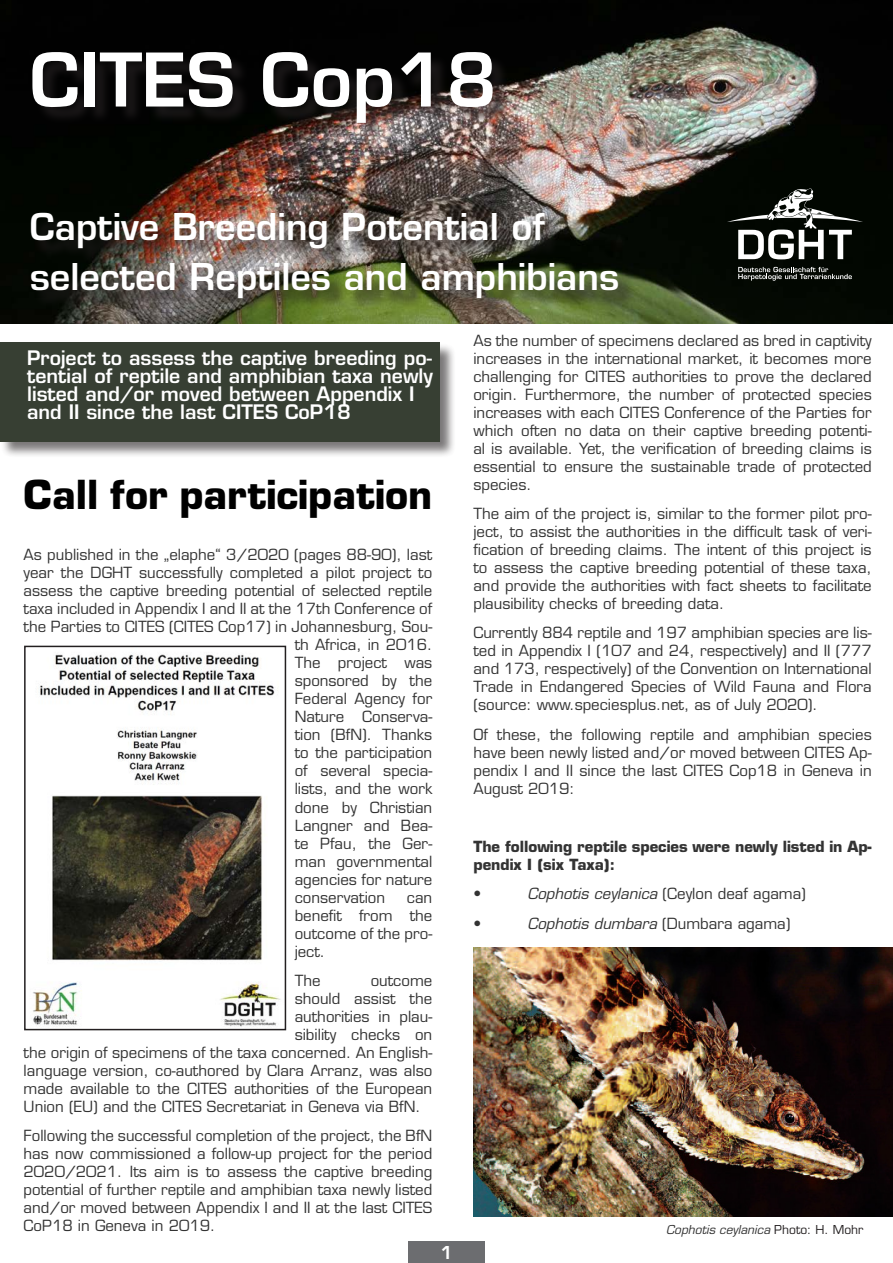
<style>
.page{position:relative;width:893px;height:1263px;background:#fff}
.page>*{position:absolute;margin:0;border:0;box-sizing:border-box;transform-origin:0 0}
.t1{font:600 72px "Eurostile LT";color:#fff}
.t2{font:700 39px "Eurostile LT";color:#000}
.t3{font:600 36px/50.4px "Eurostile LT";color:#fff}
.t4{font:600 19.5px/18px "Eurostile LT";color:#fff}
.t5{font:600 18px "Eurostile LT Pro";color:#fff}
.t6{font:15px/18px "Eurostile LT";color:#333;text-align:justify}
.t7{font:700 15px/18px "Eurostile LT";color:#333}
.t8{font:italic 15px "Eurostile LT";color:#333}
.t9{font:italic 12px "Eurostile LT";color:#333}
.s1{font-style:normal}
.s2{font-style:normal;color:#231f20}
</style>
<div class="page">
<img style="left:0;top:0;width:893px;height:323px">
<div style="left:408px;top:1242px;width:77px;height:21px;background:#6c6d70"></div>
<div style="left:0;top:343px;width:456px;height:115px;background:#231f20;opacity:.75"></div>
<div style="left:0;top:342px;width:439px;height:99px;background:#373f33"></div>
<svg style="left:738px;top:267px;width:114px;height:14px;background:#404440"></svg>
<svg style="left:727px;top:189px;width:136px;height:70px"></svg>
<div style="left:34px;top:54px;width:602px;height:262px;background:#231f20;opacity:.75"></div>
<img style="left:473px;top:948px;width:420px;height:268px">
<img style="left:33px;top:654px;width:248px;height:373px">
<div style="left:24px;top:646px;width:262px;height:384px;border:2px solid #231f20"></div>
<p class="t1" style="left:30px;top:35px;width:469px">CITES Cop18</p>
<p class="t3" style="left:30px;top:201px;width:591px">Captive Breeding Potential of selected Reptiles and amphibians</p>
<p class="t4" style="left:27px;top:349px;width:407px">Project to assess the captive breeding po&shy;tential of reptile and amphibian taxa newly listed and/or moved between Appendix I and II since the last CITES CoP18</p>
<p class="t2" style="left:24px;top:470px;width:410px">Call for participation</p>
<p class="t6" style="left:24px;top:546px;width:410px">As published in the „elaphe“ 3/2020 (pages 88-90), last</p>
<p class="t6" style="left:24px;top:564px;width:410px">year the DGHT successfully completed a pilot project to</p>
<p class="t6" style="left:24px;top:582px;width:410px">assess the captive breeding potential of selected reptile</p>
<p class="t6" style="left:24px;top:600px;width:410px">taxa included in Appendix I and II at the 17th Conference of</p>
<p class="t6" style="left:24px;top:618px;width:410px">the Parties to CITES (CITES Cop17) in Johannesburg, Sou-</p>
<p class="t6" style="left:295px;top:636px;width:139px">th Africa, in 2016.</p>
<p class="t6" style="left:295px;top:654px;width:139px">The project was</p>
<p class="t6" style="left:295px;top:672px;width:139px">sponsored by the</p>
<p class="t6" style="left:295px;top:690px;width:139px">Federal Agency for</p>
<p class="t6" style="left:295px;top:708px;width:139px">Nature Conserva-</p>
<p class="t6" style="left:295px;top:726px;width:139px">tion (BfN). Thanks</p>
<p class="t6" style="left:295px;top:744px;width:139px">to the participation</p>
<p class="t6" style="left:295px;top:762px;width:139px">of several specia-</p>
<p class="t6" style="left:295px;top:780px;width:139px">lists, and the work</p>
<p class="t6" style="left:295px;top:798px;width:139px">done by Christian</p>
<p class="t6" style="left:295px;top:816px;width:139px">Langner and Bea-</p>
<p class="t6" style="left:295px;top:834px;width:139px">te Pfau, the Ger-</p>
<p class="t6" style="left:295px;top:852px;width:139px">man governmental</p>
<p class="t6" style="left:295px;top:870px;width:139px">agencies for nature</p>
<p class="t6" style="left:295px;top:888px;width:92px">conservation</p>
<p class="t6" style="left:295px;top:888px;width:139px;text-indent:112px">can benefit from the outcome of the pro&shy;ject.</p>
<p class="t6" style="left:295px;top:971px;width:27px">The</p>
<p class="t6" style="left:371px;top:971px;width:63px">outcome</p>
<p class="t6" style="left:295px;top:989px;width:139px">should assist the</p>
<p class="t6" style="left:295px;top:1007px;width:139px">authorities in plau-</p>
<p class="t6" style="left:295px;top:1025px;width:139px">sibility checks on</p>
<p class="t6" style="left:24px;top:1043px;width:410px">the origin of specimens of the taxa concerned. An English-</p>
<p class="t6" style="left:24px;top:1061px;width:410px">language version, co-authored by Clara Arranz, was also</p>
<p class="t6" style="left:24px;top:1079px;width:410px">made available to the CITES authorities of the European</p>
<p class="t6" style="left:24px;top:1097px;width:398px">Union (EU) and the CITES Secretariat in Geneva via BfN.</p>
<p class="t6" style="left:24px;top:1127px;width:410px">Following the successful completion of the project, the BfN has now commissioned a follow-up project for the period 2020/2021. Its aim is to assess the captive breeding potential of further reptile and amphibian taxa newly listed and/or moved between Appendix I and II at the last CITES CoP18 in Geneva in 2019.</p>
<p class="t5" style="left:440px;top:1241px;width:14px">1</p>
<p class="t6" style="left:473px;top:331px;width:400px">As the number of specimens declared as bred in captivity increases in the international market, it becomes more challenging for CITES authorities to prove the declared origin. Furthermore, the number of protected species increases with each CITES Conference of the Parties for which often no data on their captive breeding potenti&shy;al is available. Yet, the verification of breeding claims is essential to ensure the sustainable trade of protected species.</p>
<p class="t6" style="left:473px;top:505px;width:400px">The aim of the project is, similar to the former pilot pro&shy;ject, to assist the authorities in the difficult task of veri&shy;fication of breeding claims. The intent of this project is to assess the captive breeding potential of these taxa, and provide the authorities with fact sheets to facilitate plausibility checks of breeding data.</p>
<p class="t6" style="left:473px;top:624px;width:400px">Currently 884 reptile and 197 amphibian species are lis&shy;ted in Appendix I (107 and 24, respectively) and II (777 and 173, respectively) of the Convention on International Trade in Endangered Species of Wild Fauna and Flora (source: www.speciesplus.net, as of July 2020).</p>
<p class="t6" style="left:473px;top:725px;width:400px">Of these, the following reptile and amphibian species have been newly listed and/or moved between CITES Ap&shy;pendix I and II since the last CITES Cop18 in Geneva in August 2019:</p>
<p class="t7" style="left:473px;top:837px;width:400px">The following reptile species were newly listed in Ap&shy;pendix I (six Taxa):</p>
<p class="t6" style="left:473px;top:885px;width:9px">•</p>
<p class="t8" style="left:527px;top:885px;width:280px">Cophotis ceylanica <span class="s1">(Ceylon deaf agama)</span></p>
<p class="t6" style="left:473px;top:914px;width:9px">•</p>
<p class="t8" style="left:527px;top:914px;width:265px">Cophotis dumbara <span class="s1">(Dumbara agama)</span></p>
<p class="t9" style="left:666px;top:1222px;width:199px">Cophotis ceylanica <span class="s2">Photo: H. Mohr</span></p>
</div>
